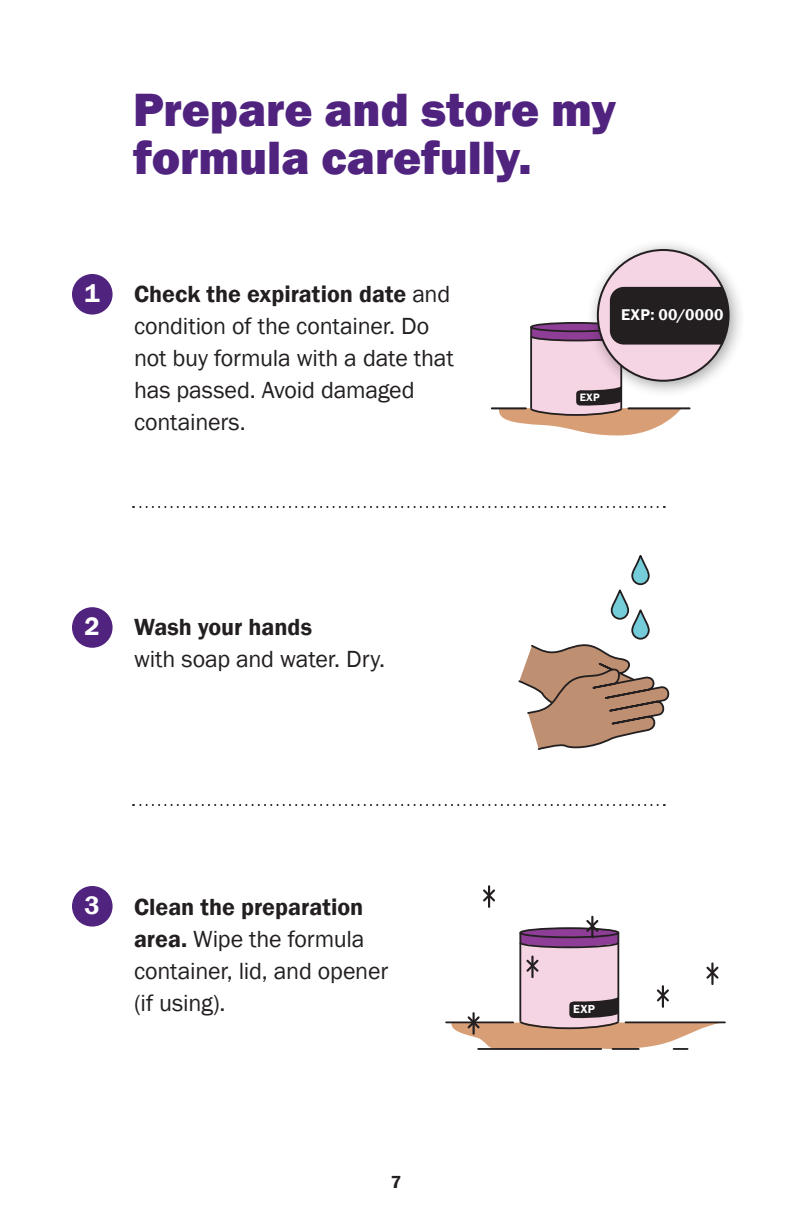
<style>
.page{position:relative;width:792px;height:1224px;background:#fff}
.page>*{position:absolute;margin:0;border:0;box-sizing:border-box;transform-origin:0 0}
.t1{font:800 48px/48px "Franklin Gothic";color:#50237f}
.t2{font:600 26px "Franklin Gothic";color:#fff}
.t3{font:24px/32px "Franklin Gothic";letter-spacing:-.01em;color:#231f20}
.t4{font:600 18px "Franklin Gothic";color:#231f20}
.t5{font:600 16px "Franklin Gothic";letter-spacing:.02em;color:#fff}
.t6{font:600 12px "Franklin Gothic";color:#fff}
.t7{font:600 11px "Franklin Gothic";color:#fff}
.s1{font-weight:600}
</style>
<div class="page">
<svg style="left:133px;top:506px;width:525px;height:2px"></svg>
<svg style="left:133px;top:804px;width:525px;height:2px"></svg>
<div style="left:72px;top:274px;width:41px;height:41px;background:#50237f;border-radius:50%"></div>
<div style="left:72px;top:607px;width:41px;height:41px;background:#50237f;border-radius:50%"></div>
<div style="left:72px;top:886px;width:41px;height:41px;background:#50237f;border-radius:50%"></div>
<hr style="left:492px;top:407px;width:34px;height:2px;background:#231f20">
<div style="left:586px;top:240px;width:160px;height:158px;background:#231f20;opacity:.4"></div>
<div style="left:598px;top:250px;width:131px;height:131px;background:#f5d4e4;border-radius:50%"></div>
<svg style="left:497px;top:287px;width:232px;height:148px"></svg>
<svg style="left:518px;top:644px;width:152px;height:106px"></svg>
<svg style="left:632px;top:610px;width:17px;height:29px"></svg>
<div style="left:631px;top:609px;width:19px;height:31px;border:2px solid #231f20;border-radius:8px"></div>
<svg style="left:612px;top:590px;width:16px;height:29px"></svg>
<div style="left:611px;top:589px;width:18px;height:31px;border:2px solid #231f20;border-radius:8px"></div>
<svg style="left:632px;top:556px;width:17px;height:28px"></svg>
<div style="left:631px;top:555px;width:19px;height:30px;border:2px solid #231f20;border-radius:8px"></div>
<hr style="left:625px;top:1021px;width:100px;height:2px;background:#231f20">
<hr style="left:446px;top:1021px;width:67px;height:2px;background:#231f20">
<hr style="left:488px;top:886px;width:2px;height:21px;background:#231f20">
<svg style="left:483px;top:887px;width:12px;height:17px"></svg>
<hr style="left:591px;top:917px;width:2px;height:20px;background:#231f20">
<svg style="left:450px;top:918px;width:272px;height:132px"></svg>
<h2 class="t1" style="left:133px;top:86px;width:484px">Prepare and store my formula carefully.</h2>
<p class="t2" style="left:85px;top:277px;width:17px">1</p>
<p class="t3" style="left:134px;top:279px;width:321px"><span class="s1">Check the expiration date</span> and condition of the container. Do not buy formula with a date that has passed. Avoid damaged containers.</p>
<p class="t5" style="left:621px;top:305px;width:104px">EXP: 00/0000</p>
<p class="t7" style="left:580px;top:391px;width:22px">EXP</p>
<p class="t2" style="left:85px;top:610px;width:17px">2</p>
<p class="t3" style="left:134px;top:612px;width:253px"><span class="s1">Wash your hands<br></span>with soap and water. Dry.</p>
<p class="t2" style="left:85px;top:889px;width:17px">3</p>
<p class="t3" style="left:134px;top:892px;width:256px"><span class="s1">Clean the preparation area.</span> Wipe the formula container, lid, and opener (if using).</p>
<p class="t4" style="left:391px;top:1171px;width:12px">7</p>
<p class="t6" style="left:573px;top:1002px;width:23px">EXP</p>
</div>
